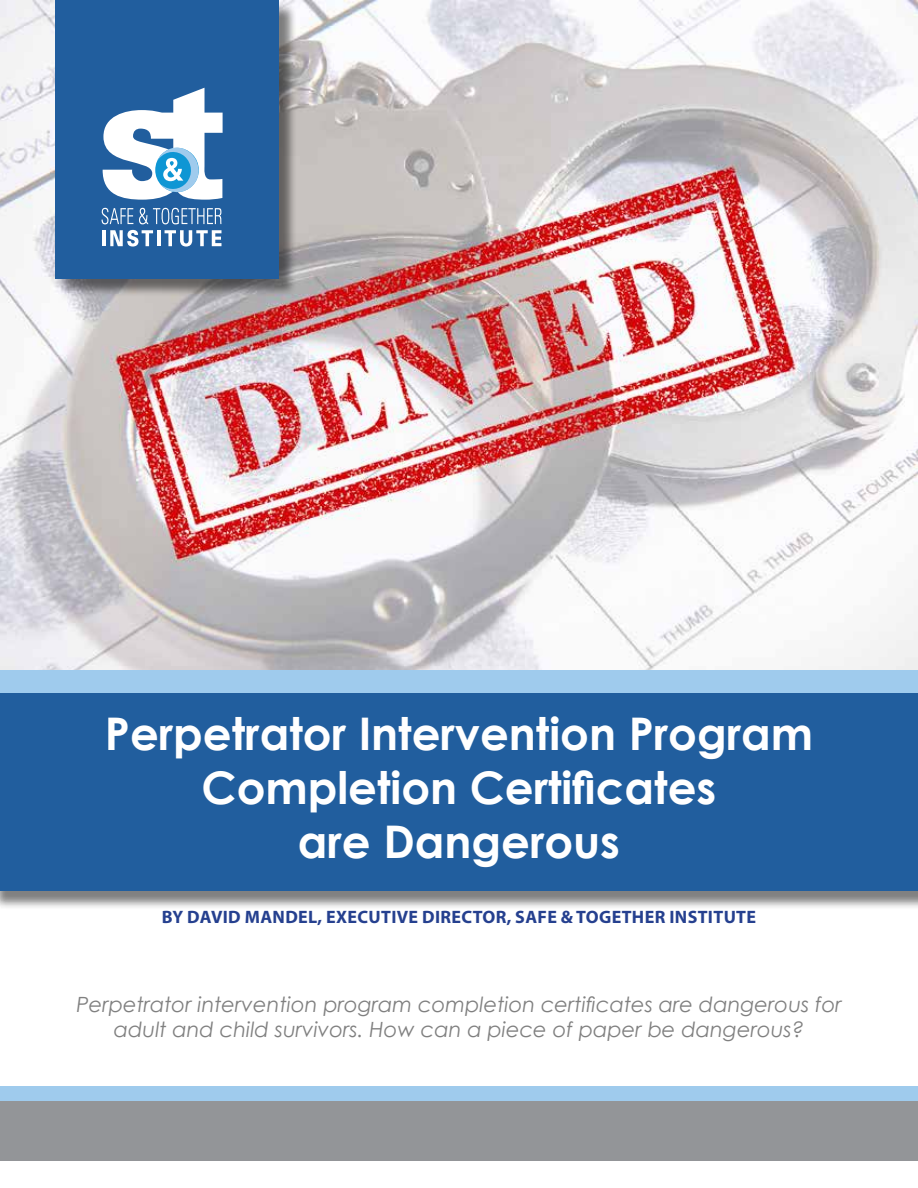
<style>
.page{position:relative;width:918px;height:1188px;background:#fff}
.page>*{position:absolute;margin:0;border:0;box-sizing:border-box;transform-origin:0 0}
.t1{font:700 45px/54px "Century Gothic";color:#fff;text-align:center}
.t2{font:italic 21px/25.2px "Century Gothic";color:#808080;text-align:center}
.t3{font:700 18px "Myriad Pro";letter-spacing:.02em;color:#25408f}
</style>
<div class="page">
<div style="left:0;top:1086px;width:918px;height:21px;background:#9fcbed"></div>
<img style="left:0;top:0;width:918px;height:670px">
<div style="left:0;top:693px;width:918px;height:217px;background:#000;opacity:.5"></div>
<div style="left:0;top:691px;width:918px;height:200px;background:#215e9e"></div>
<div style="left:0;top:670px;width:918px;height:23px;background:#9fcbed"></div>
<div style="left:57px;top:2px;width:240px;height:295px;background:#000;opacity:.5"></div>
<div style="left:55px;top:0;width:224px;height:278px;background:#215e9e"></div>
<svg style="left:102px;top:88px;width:121px;height:112px"></svg>
<svg style="left:101px;top:208px;width:32px;height:16px"></svg>
<svg style="left:139px;top:208px;width:82px;height:16px"></svg>
<hr style="left:102px;top:230px;width:3px;height:16px;background:#fff">
<svg style="left:110px;top:230px;width:43px;height:17px"></svg>
<hr style="left:157px;top:230px;width:4px;height:16px;background:#fff">
<svg style="left:165px;top:230px;width:56px;height:17px"></svg>
<div style="left:0;top:1101px;width:918px;height:60px;background:#939598"></div>
<h1 class="t1" style="left:105px;top:705px;width:710px">Perpetrator Intervention Program<br>Completion Certificates<br>are Dangerous</h1>
<p class="t3" style="left:162px;top:905px;width:596px">BY DAVID MANDEL, EXECUTIVE DIRECTOR, SAFE &amp; TOGETHER INSTITUTE</p>
<p class="t2" style="left:76px;top:991px;width:767px">Perpetrator intervention program completion certificates are dangerous for adult and child survivors. How can a piece of paper be dangerous?</p>
</div>
